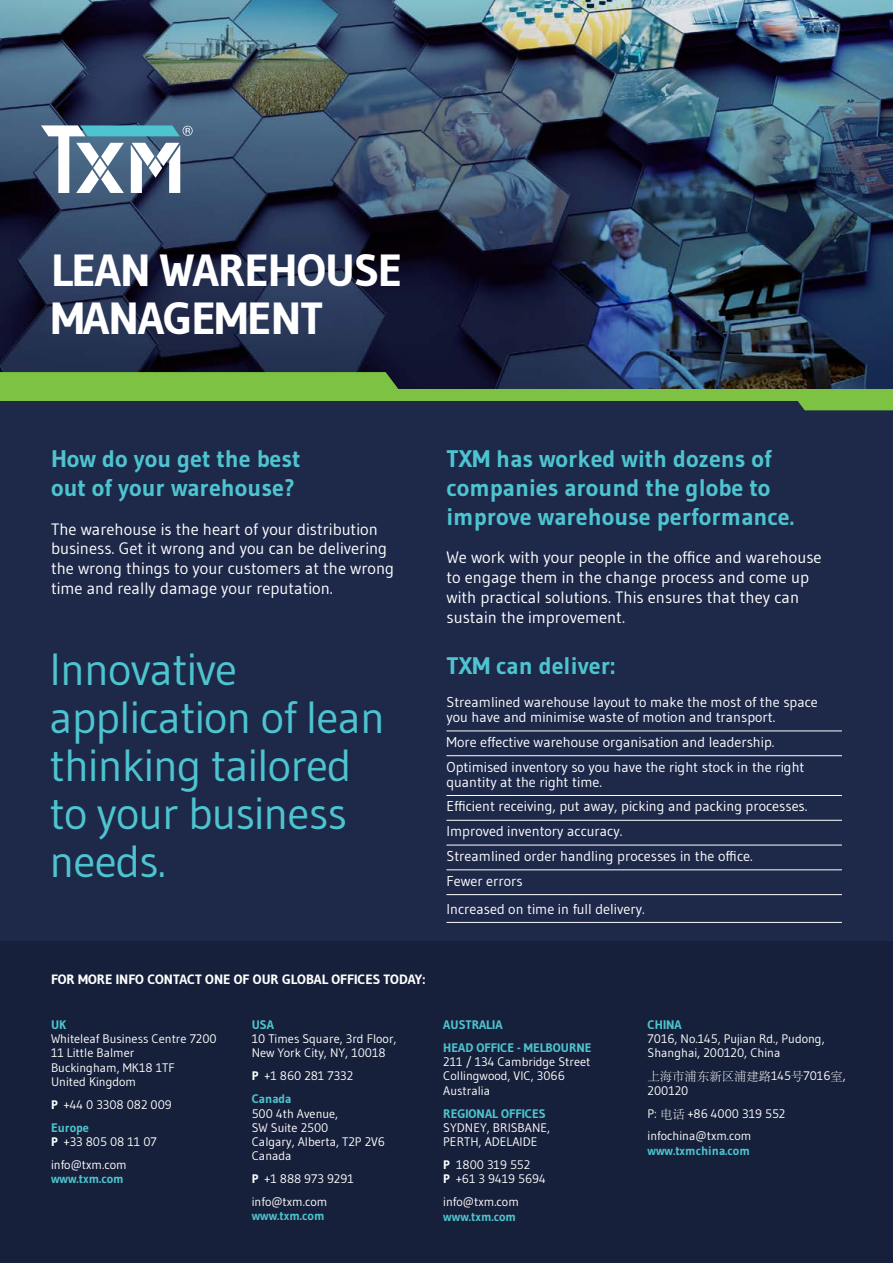
<style>
.page{position:relative;width:893px;height:1263px;background:#1e294a}
.page>*{position:absolute;margin:0;border:0;box-sizing:border-box;transform-origin:0 0}
.t1{font:45px/47.8px "Gudea";letter-spacing:-.02em;color:#4dc4cf}
.t2{font:700 45px/47.8px "Gudea";letter-spacing:-.02em;color:#fff}
.t3{font:700 24px/28.8px "Gudea";color:#4dc4cf}
.t4{font:16.5px/19.8px "Gudea";color:#fff}
.t5{font:14.25px/24.8px "Gudea";color:#fff}
.t6{font:700 13.5px "Gudea";color:#fff}
.t7{font:12.3px/14.2px "Gudea";color:#fff}
.t8{font:700 12.3px/23.1px "Gudea";color:#4dc4cf}
.t9{font:12.3px "ST Song";color:#fff}
.s1{font-weight:700}
.s2{font-weight:700;color:#4dc4cf}
.s3{font-family:"Gudea"}
.s4{font-family:"ST Song"}
</style>
<div class="page">
<img style="left:0;top:0;width:893px;height:389px">
<div style="left:0;top:942px;width:893px;height:321px;background:#17203a"></div>
<hr style="left:446px;top:730px;width:396px;height:1px;background:#fff">
<hr style="left:446px;top:755px;width:396px;height:1px;background:#fff">
<hr style="left:446px;top:795px;width:396px;height:1px;background:#fff">
<hr style="left:446px;top:820px;width:396px;height:1px;background:#fff">
<hr style="left:446px;top:845px;width:396px;height:1px;background:#fff">
<hr style="left:446px;top:869px;width:396px;height:1px;background:#fff">
<hr style="left:446px;top:894px;width:396px;height:1px;background:#fff">
<hr style="left:446px;top:922px;width:396px;height:1px;background:#fff">
<svg style="left:41px;top:125px;width:152px;height:68px;background:#87a1b2"></svg>
<svg style="left:0;top:372px;width:404px;height:17px;background:#79bb41"></svg>
<svg style="left:798px;top:401px;width:95px;height:9px"></svg>
<div style="left:0;top:389px;width:893px;height:12px;background:#7dc242"></div>
<h1 class="t2" style="left:51px;top:246px;width:353px">LEAN WAREHOUSE<br>MANAGEMENT</h1>
<h2 class="t3" style="left:51px;top:444px;width:251px">How do you get the best out of your warehouse?</h2>
<h3 class="t4" style="left:51px;top:518px;width:345px">The warehouse is the heart of your distribution business. Get it wrong and you can be delivering the wrong things to your customers at the wrong time and really damage your reputation.</h3>
<h2 class="t3" style="left:446px;top:444px;width:349px">TXM has worked with dozens of companies around the globe to improve warehouse performance.</h2>
<h3 class="t4" style="left:446px;top:547px;width:377px">We work with your people in the office and warehouse to engage them in the change process and come up with practical solutions. This ensures that they can sustain the improvement.</h3>
<h1 class="t1" style="left:50px;top:645px;width:337px">Innovative application of lean thinking tailored to your business needs.</h1>
<h2 class="t3" style="left:446px;top:651px;width:170px">TXM can deliver:</h2>
<p class="t5" style="left:446px;top:694px;width:373px;line-height:15px">Streamlined warehouse layout to make the most of the space you have and minimise waste of motion and transport.</p>
<p class="t5" style="left:446px;top:729px;width:359px">More effective warehouse organisation and leadership.<br>Optimised inventory so you have the right stock in the right</p>
<p class="t5" style="left:446px;top:769px;width:362px">quantity at the right time.<br>Efficient receiving, put away, picking and packing processes.<br>Improved inventory accuracy.<br>Streamlined order handling processes in the office.<br>Fewer errors</p>
<p class="t5" style="left:446px;top:896px;width:200px">Increased on time in full delivery.</p>
<p class="t6" style="left:51px;top:971px;width:376px">FOR MORE INFO CONTACT ONE OF OUR GLOBAL OFFICES TODAY:</p>
<p class="t8" style="left:51px;top:1013px;width:17px">UK</p>
<p class="t7" style="left:51px;top:1031px;width:167px">Whiteleaf Business Centre 7200<br>11 Little Balmer<br>Buckingham, MK18 1TF<br>United Kingdom</p>
<p class="t7" style="left:51px;top:1093px;width:122px;line-height:23px"><span class="s1">P</span> +44 0 3308 082 009<br><span class="s2">Europe</span></p>
<p class="t7" style="left:51px;top:1130px;width:107px;line-height:23px"><span class="s1">P</span> +33 805 08 11 07 info@txm.com</p>
<p class="t8" style="left:51px;top:1167px;width:74px">www.txm.com</p>
<p class="t8" style="left:252px;top:1013px;width:24px">USA</p>
<p class="t7" style="left:252px;top:1031px;width:146px">10 Times Square, 3rd Floor,<br>New York City, NY, 10018</p>
<p class="t7" style="left:252px;top:1064px;width:103px;line-height:23px"><span class="s1">P</span> +1 860 281 7332<br><span class="s2">Canada</span></p>
<p class="t7" style="left:252px;top:1106px;width:135px">500 4th Avenue,<br>SW Suite 2500<br>Calgary, Alberta, T2P 2V6<br>Canada</p>
<p class="t7" style="left:252px;top:1167px;width:104px;line-height:23px"><span class="s1">P</span> +1 888 973 9291 info@txm.com</p>
<p class="t8" style="left:252px;top:1204px;width:74px">www.txm.com</p>
<p class="t8" style="left:443px;top:1013px;width:150px">AUSTRALIA<br>HEAD OFFICE - MELBOURNE</p>
<p class="t7" style="left:443px;top:1054px;width:149px">211 / 134 Cambridge Street<br>Collingwood, VIC, 3066<br>Australia</p>
<p class="t8" style="left:443px;top:1102px;width:104px">REGIONAL OFFICES</p>
<p class="t7" style="left:443px;top:1120px;width:108px">SYDNEY, BRISBANE,<br>PERTH, ADELAIDE</p>
<p class="t7" style="left:443px;top:1157px;width:104px"><span class="s1">P</span> 1800 319 552<br><span class="s1">P</span> +61 3 9419 5694</p>
<p class="t7" style="left:443px;top:1195px;width:77px">info@txm.com</p>
<p class="t8" style="left:443px;top:1205px;width:74px">www.txm.com</p>
<p class="t8" style="left:648px;top:1013px;width:36px">CHINA</p>
<p class="t7" style="left:648px;top:1031px;width:179px">7016, No.145, Pujian Rd., Pudong,<br>Shanghai, 200120, China</p>
<p class="t9" style="left:648px;top:1069px;width:200px">上海市浦东新区浦建路<span class="s3">145</span>号<span class="s3">7016</span>室<span class="s3">,</span></p>
<p class="t7" style="left:648px;top:1078px;width:139px;line-height:23px">200120<br>P: <span class="s4">电话</span> +86 4000 319 552 infochina@txm.com</p>
<p class="t8" style="left:648px;top:1139px;width:104px">www.txmchina.com</p>
</div>
